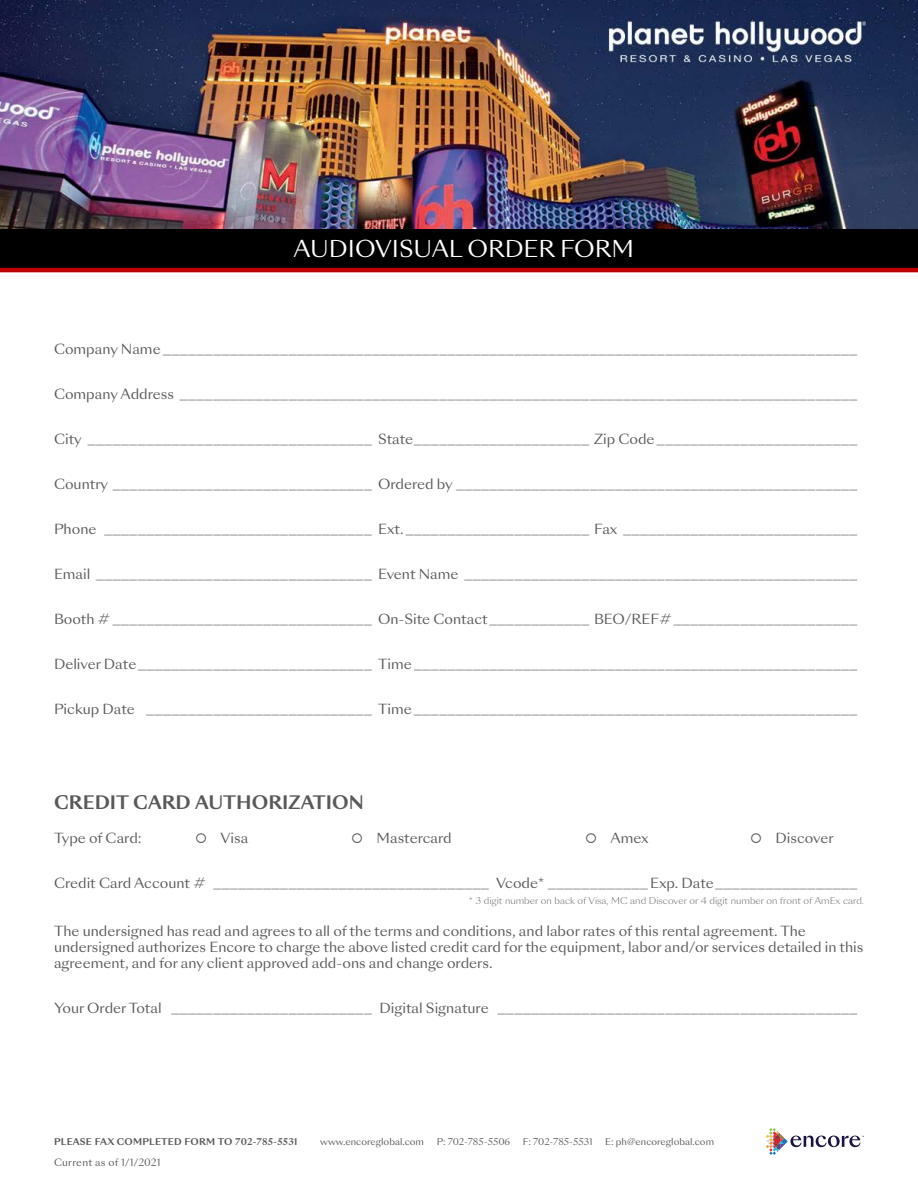
<style>
.page{position:relative;width:918px;height:1188px;background:#fff}
.page>*{position:absolute;margin:0;border:0;box-sizing:border-box;transform-origin:0 0}
.t1{font:22.5px "Sang Bleu Sunrise";color:#fff}
.t2{font:700 18px "Sang Bleu Sunrise";color:#58595b}
.t3{font:13.5px/16.2px "Sang Bleu Sunrise";color:#58595b}
.t4{font:9.75px "Sang Bleu Sunrise";letter-spacing:.02em;color:#58595b}
.t5{font:300 9px "Sang Bleu Sunrise";color:#58595b}
.t6{font:9px "Sang Bleu Sunrise";color:#58595b}
.t7{font:700 9px "Sang Bleu Sunrise";letter-spacing:.025em;color:#58595b}
</style>
<div class="page">
<img style="left:0;top:0;width:918px;height:230px">
<svg style="left:766px;top:1128px;width:98px;height:27px"></svg>
<div style="left:0;top:230px;width:918px;height:38px;background:#000"></div>
<hr style="left:0;top:268px;width:918px;height:4px;background:#c00000">
<h1 class="t1" style="left:294px;top:233px;width:342px">AUDIOVISUAL ORDER FORM</h1>
<p class="t3" style="left:54px;top:341px;width:805px">Company Name ___________________________________________________________________________________</p>
<p class="t3" style="left:54px;top:386px;width:805px">Company Address _________________________________________________________________________________</p>
<p class="t3" style="left:54px;top:431px;width:805px">City __________________________________ State_____________________ Zip Code________________________</p>
<p class="t3" style="left:54px;top:476px;width:805px">Country _______________________________ Ordered by ________________________________________________</p>
<p class="t3" style="left:54px;top:521px;width:805px">Phone ________________________________ Ext.______________________ Fax ____________________________</p>
<p class="t3" style="left:54px;top:566px;width:805px">Email _________________________________ Event Name _______________________________________________</p>
<p class="t3" style="left:54px;top:611px;width:805px">Booth # _______________________________ On-Site Contact____________ BEO/REF#______________________</p>
<p class="t3" style="left:54px;top:656px;width:805px">Deliver Date____________________________ Time _____________________________________________________</p>
<p class="t3" style="left:54px;top:701px;width:805px">Pickup Date ___________________________ Time _____________________________________________________</p>
<h2 class="t2" style="left:54px;top:789px;width:311px">CREDIT CARD AUTHORIZATION</h2>
<p class="t3" style="left:54px;top:830px;width:89px">Type of Card:</p>
<p class="t3" style="left:195px;top:830px;width:55px">○ Visa</p>
<p class="t3" style="left:351px;top:830px;width:102px">○ Mastercard</p>
<p class="t3" style="left:585px;top:830px;width:65px">○ Amex</p>
<p class="t3" style="left:750px;top:830px;width:85px">○ Discover</p>
<p class="t3" style="left:54px;top:875px;width:805px">Credit Card Account # _________________________________ Vcode* ____________Exp. Date_________________</p>
<p class="t5" style="left:469px;top:895px;width:397px">* 3 digit number on back of Visa, MC and Discover or 4 digit number on front of AmEx card.</p>
<p class="t3" style="left:54px;top:923px;width:811px">The undersigned has read and agrees to all of the terms and conditions, and labor rates of this rental agreement. The undersigned authorizes Encore to charge the above listed credit card for the equipment, labor and/or services detailed in this agreement, and for any client approved add-ons and change orders.</p>
<p class="t3" style="left:54px;top:1000px;width:805px">Your Order Total ________________________ Digital Signature ___________________________________________</p>
<p class="t7" style="left:54px;top:1135px;width:245px">PLEASE FAX COMPLETED FORM TO 702-785-5531</p>
<p class="t6" style="left:320px;top:1135px;width:105px">www.encoreglobal.com</p>
<p class="t6" style="left:437px;top:1135px;width:75px">P: 702-785-5506</p>
<p class="t6" style="left:523px;top:1135px;width:71px">F: 702-785-5531</p>
<p class="t6" style="left:605px;top:1135px;width:110px">E: ph@encoreglobal.com</p>
<p class="t4" style="left:54px;top:1156px;width:108px">Current as of 1/1/2021</p>
</div>
